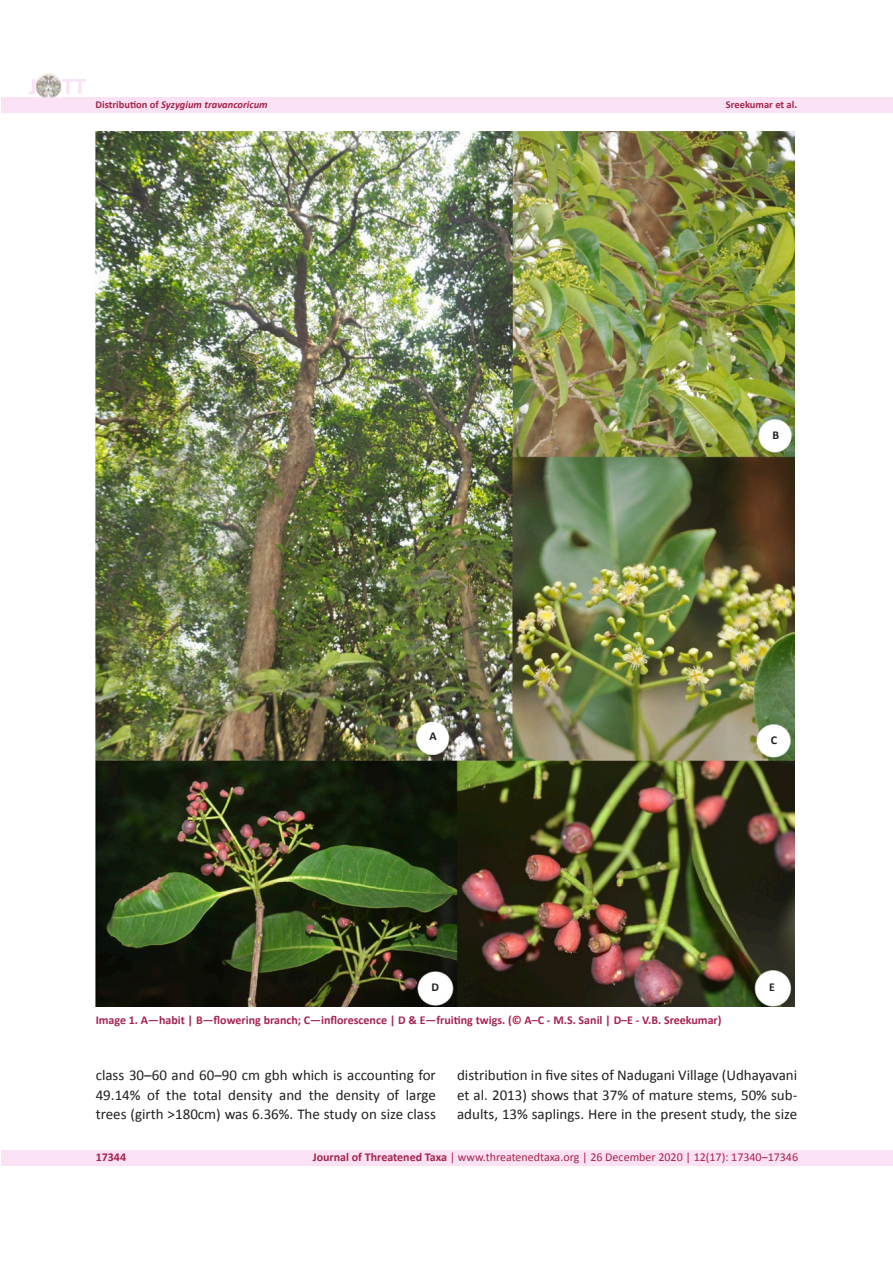
<style>
.page{position:relative;width:893px;height:1263px;background:#fff}
.page>*{position:absolute;margin:0;border:0;box-sizing:border-box;transform-origin:0 0}
.t1{font:700 24px "Calibri";color:#fbe1f4}
.t2{font:15px/19.5px "Calibri";color:#231f20;text-align:justify}
.t3{font:700 12px "Calibri";color:#a5234c}
.t4{font:12px "Calibri 2";color:#a5234c}
.t5{font:12px "Calibri Bold 2";color:#a5234c}
.t6{font:12px "Calibri Bold 2";color:#231f20}
.t7{font:10.5px "Calibri Bold Italic 2";color:#a5234c}
.t8{font:10.5px "Calibri Bold 2";color:#a5234c}
.s1{font-family:"Calibri Bold 2";font-weight:400}
.s2{font-family:"Calibri";font-weight:700}
.s3{font-family:"Calibri Bold 2"}
</style>
<div class="page">
<div style="left:1px;top:97px;width:891px;height:15px;background:#fbe1f4"></div>
<div style="left:1px;top:1150px;width:892px;height:16px;background:#fbe1f4"></div>
<img style="left:36px;top:73px;width:25px;height:25px">
<img style="left:96px;top:132px;width:698px;height:875px">
<div style="left:418px;top:723px;width:29px;height:29px;background:#fff;border-radius:50%"></div>
<div style="left:418px;top:722px;width:30px;height:31px;border:2px solid #fff;border-radius:50%"></div>
<div style="left:420px;top:974px;width:30px;height:29px;background:#fff;border-radius:50%"></div>
<div style="left:420px;top:973px;width:30px;height:31px;border:2px solid #fff;border-radius:50%"></div>
<div style="left:757px;top:974px;width:29px;height:29px;background:#fff;border-radius:50%"></div>
<div style="left:756px;top:973px;width:31px;height:31px;border:2px solid #fff;border-radius:50%"></div>
<div style="left:761px;top:421px;width:29px;height:30px;background:#fff;border-radius:50%"></div>
<div style="left:760px;top:421px;width:31px;height:30px;border:2px solid #fff;border-radius:50%"></div>
<div style="left:759px;top:726px;width:29px;height:29px;background:#fff;border-radius:50%"></div>
<div style="left:758px;top:726px;width:31px;height:30px;border:2px solid #fff;border-radius:50%"></div>
<h1 class="t1" style="left:29px;top:70px;width:59px"><span class="s1">J</span> TT</h1>
<p class="t7" style="left:96px;top:98px;width:174px"><span class="s2">Distribution of</span> Syzygium travancoricum</p>
<p class="t8" style="left:726px;top:98px;width:73px">Sreekumar et al.</p>
<p class="t6" style="left:430px;top:729px;width:9px">A</p>
<p class="t6" style="left:772px;top:427px;width:8px">B</p>
<p class="t6" style="left:771px;top:732px;width:8px">C</p>
<p class="t6" style="left:432px;top:979px;width:9px">D</p>
<p class="t6" style="left:769px;top:979px;width:7px">E</p>
<p class="t3" style="left:96px;top:1012px;width:627px">Image 1. A—habit | B—flowering branch; C—inflorescence | D &amp; E—fruiting twigs. (© A–C - M.S. Sanil | D–E - V.B. Sreekumar)</p>
<p class="t2" style="left:96px;top:1065px;width:342px">class 30–60 and 60–90 cm gbh which is accounting for 49.14% of the total density and the density of large trees (girth &gt;180cm) was 6.36%. The study on size class</p>
<p class="t2" style="left:457px;top:1065px;width:342px">distribution in five sites of Nadugani Village (Udhayavani et al. 2013) shows that 37% of mature stems, 50% sub&shy;adults, 13% saplings. Here in the present study, the size</p>
<p class="t5" style="left:96px;top:1149px;width:32px">17344</p>
<p class="t4" style="left:313px;top:1150px;width:487px"><span class="s3">Journal of Threatened Taxa</span> | www.threatenedtaxa.org | 26 December 2020 | 12(17): 17340–17346</p>
</div>
